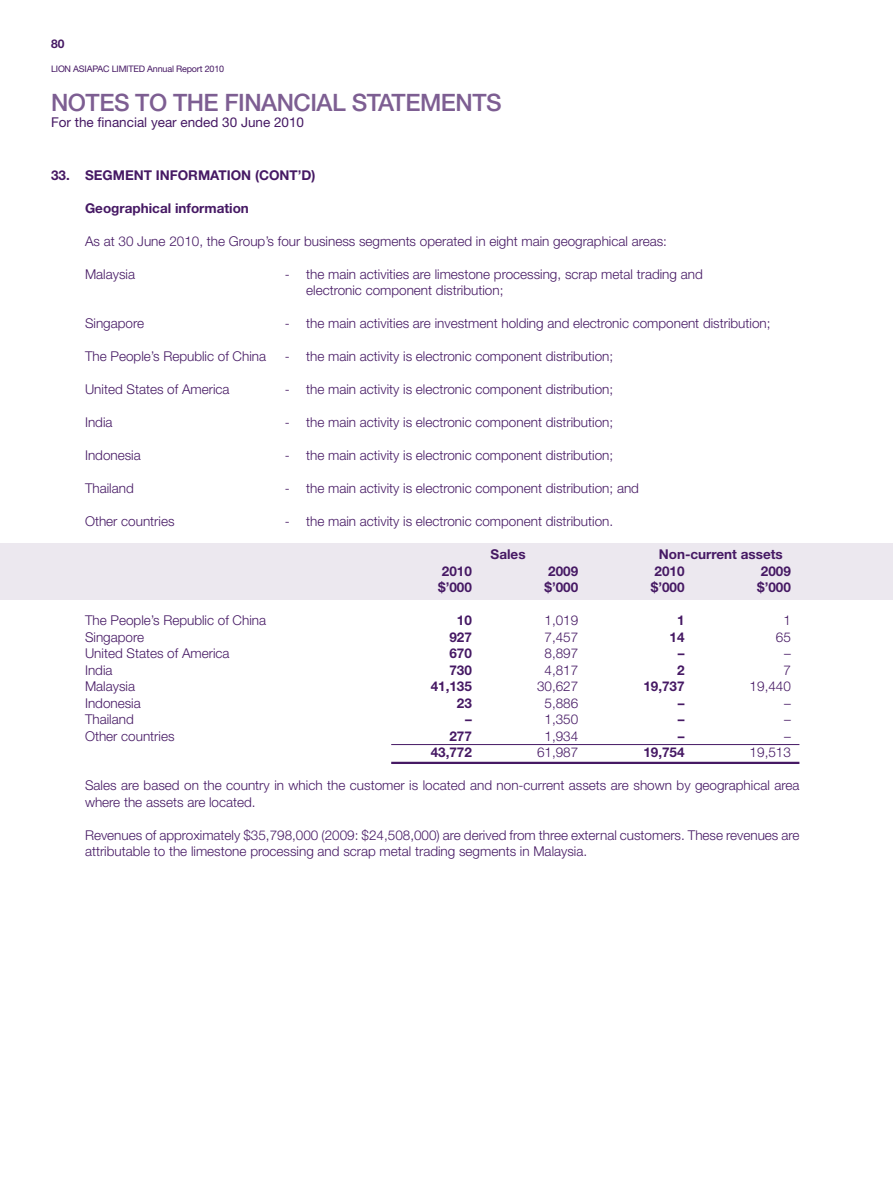
<style>
.page{position:relative;width:893px;height:1191px;background:#fff}
.page>*{position:absolute;margin:0;border:0;box-sizing:border-box;transform-origin:0 0}
.t1{font:500 24px "Helvetica Neue LT Std";letter-spacing:-.02em;color:#7d5e92}
.t2{font:300 13.5px/16.5px "Helvetica Neue LT Std";color:#461964}
.t3{font:700 13.5px "Helvetica Neue LT Std";color:#461964}
.t4{font:13.5px "Helvetica Neue LT Std";color:#461964}
.t5{font:700 12px "Helvetica Neue LT Std";color:#461964}
.t6{font:9px "Helvetica Neue LT Std";letter-spacing:-.02em;color:#461964}
</style>
<div class="page">
<div style="left:0;top:543px;width:893px;height:57px;background:#ece8ef"></div>
<hr style="left:391px;top:744px;width:408px;height:1px;background:#461964">
<hr style="left:391px;top:761px;width:408px;height:3px;background:#461964">
<p class="t5" style="left:51px;top:36px;width:15px">80</p>
<p class="t6" style="left:51px;top:64px;width:175px">Lion Asiapac Limited Annual Report 2010</p>
<h1 class="t1" style="left:51px;top:88px;width:452px">NOTES TO THE FINANC IAL STATEMENTS</h1>
<p class="t4" style="left:51px;top:114px;width:255px">For the financial year ended 30 June 2010</p>
<p class="t3" style="left:51px;top:167px;width:266px">33. Segment information (cont’d)</p>
<p class="t3" style="left:51px;top:200px;width:23px">G</p>
<p class="t3" style="left:95px;top:200px;width:155px">eographical information</p>
<p class="t2" style="left:85px;top:232px;width:583px">As at 30 June 2010, the Group’s four business segments operated in eight main geographical areas:</p>
<p class="t2" style="left:85px;top:265px;width:52px">Malaysia</p>
<p class="t2" style="left:306px;top:265px;width:398px;text-indent:-21px">- the main activities are limestone processing, scrap metal trading and electronic component distribution;</p>
<p class="t2" style="left:85px;top:315px;width:61px">Singapore</p>
<p class="t2" style="left:285px;top:315px;width:487px">- the main activities are investment holding and electronic component distribution;</p>
<p class="t2" style="left:85px;top:348px;width:183px">The People’s Republic of China</p>
<p class="t2" style="left:285px;top:348px;width:330px">- the main activity is electronic component distribution;</p>
<p class="t2" style="left:85px;top:381px;width:146px">United States of America</p>
<p class="t2" style="left:285px;top:381px;width:330px">- the main activity is electronic component distribution;</p>
<p class="t2" style="left:85px;top:414px;width:29px">India</p>
<p class="t2" style="left:285px;top:414px;width:330px">- the main activity is electronic component distribution;</p>
<p class="t2" style="left:85px;top:447px;width:57px">Indonesia</p>
<p class="t2" style="left:285px;top:447px;width:330px">- the main activity is electronic component distribution;</p>
<p class="t2" style="left:85px;top:480px;width:50px">Thailand</p>
<p class="t2" style="left:285px;top:480px;width:356px">- the main activity is electronic component distribution; and</p>
<p class="t2" style="left:85px;top:513px;width:91px">Other countries</p>
<p class="t2" style="left:285px;top:513px;width:330px">- the main activity is electronic component distribution.</p>
<p class="t3" style="left:499px;top:546px;width:45px">ales N</p>
<p class="t3" style="left:669px;top:546px;width:116px">on-current assets</p>
<p class="t3" style="left:442px;top:562px;width:32px">2010</p>
<p class="t3" style="left:548px;top:562px;width:32px">2009</p>
<p class="t3" style="left:655px;top:562px;width:32px">2010</p>
<p class="t3" style="left:761px;top:562px;width:32px">2009</p>
<p class="t3" style="left:438px;top:579px;width:35px">$’000</p>
<p class="t3" style="left:544px;top:579px;width:35px">$’000</p>
<p class="t3" style="left:651px;top:579px;width:35px">$’000</p>
<p class="t3" style="left:757px;top:579px;width:35px">$’000</p>
<p class="t2" style="left:85px;top:612px;width:183px">The People’s Republic of China</p>
<p class="t3" style="left:457px;top:612px;width:17px">10</p>
<p class="t2" style="left:544px;top:612px;width:35px">1,019</p>
<p class="t3" style="left:677px;top:612px;width:9px">1</p>
<p class="t2" style="left:783px;top:612px;width:9px">1</p>
<p class="t2" style="left:85px;top:628px;width:61px">Singapore</p>
<p class="t3" style="left:449px;top:628px;width:24px">927</p>
<p class="t2" style="left:544px;top:628px;width:35px">7,457</p>
<p class="t3" style="left:670px;top:628px;width:17px">14</p>
<p class="t2" style="left:776px;top:628px;width:17px">65</p>
<p class="t2" style="left:85px;top:645px;width:146px">United States of America</p>
<p class="t3" style="left:449px;top:645px;width:24px">670</p>
<p class="t2" style="left:544px;top:645px;width:35px">8,897</p>
<p class="t3" style="left:678px;top:645px;width:8px">–</p>
<p class="t2" style="left:784px;top:645px;width:8px">–</p>
<p class="t2" style="left:85px;top:661px;width:29px">India</p>
<p class="t3" style="left:449px;top:661px;width:24px">730</p>
<p class="t2" style="left:544px;top:661px;width:35px">4,817</p>
<p class="t3" style="left:677px;top:661px;width:9px">2</p>
<p class="t2" style="left:783px;top:661px;width:9px">7</p>
<p class="t2" style="left:85px;top:678px;width:52px">Malaysia</p>
<p class="t3" style="left:431px;top:678px;width:43px">41,135</p>
<p class="t2" style="left:537px;top:678px;width:43px">30,627</p>
<p class="t3" style="left:643px;top:678px;width:43px">19,737</p>
<p class="t2" style="left:750px;top:678px;width:43px">19,440</p>
<p class="t2" style="left:85px;top:694px;width:57px">Indonesia</p>
<p class="t3" style="left:457px;top:694px;width:17px">23</p>
<p class="t2" style="left:544px;top:694px;width:35px">5,886</p>
<p class="t3" style="left:678px;top:694px;width:8px">–</p>
<p class="t2" style="left:784px;top:694px;width:8px">–</p>
<p class="t2" style="left:85px;top:711px;width:50px">Thailand</p>
<p class="t3" style="left:465px;top:711px;width:8px">–</p>
<p class="t2" style="left:544px;top:711px;width:35px">1,350</p>
<p class="t3" style="left:678px;top:711px;width:8px">–</p>
<p class="t2" style="left:784px;top:711px;width:8px">–</p>
<p class="t2" style="left:85px;top:727px;width:91px">Other countries</p>
<p class="t3" style="left:449px;top:727px;width:24px">277</p>
<p class="t2" style="left:544px;top:727px;width:35px">1,934</p>
<p class="t3" style="left:678px;top:727px;width:8px">–</p>
<p class="t2" style="left:784px;top:727px;width:8px">–</p>
<p class="t3" style="left:431px;top:744px;width:43px">43,772</p>
<p class="t2" style="left:537px;top:744px;width:43px">61,987</p>
<p class="t3" style="left:643px;top:744px;width:43px">19,754</p>
<p class="t2" style="left:750px;top:744px;width:43px">19,513</p>
<p class="t2" style="left:85px;top:777px;width:716px">Sales are based on the country in which the customer is located and non-current assets are shown by geographical area where the assets are located.</p>
<p class="t2" style="left:85px;top:826px;width:716px">Revenues of approximately $35,798,000 (2009: $24,508,000) are derived from three external customers. These revenues are attributable to the limestone processing and scrap metal trading segments in Malaysia.</p>
</div>
